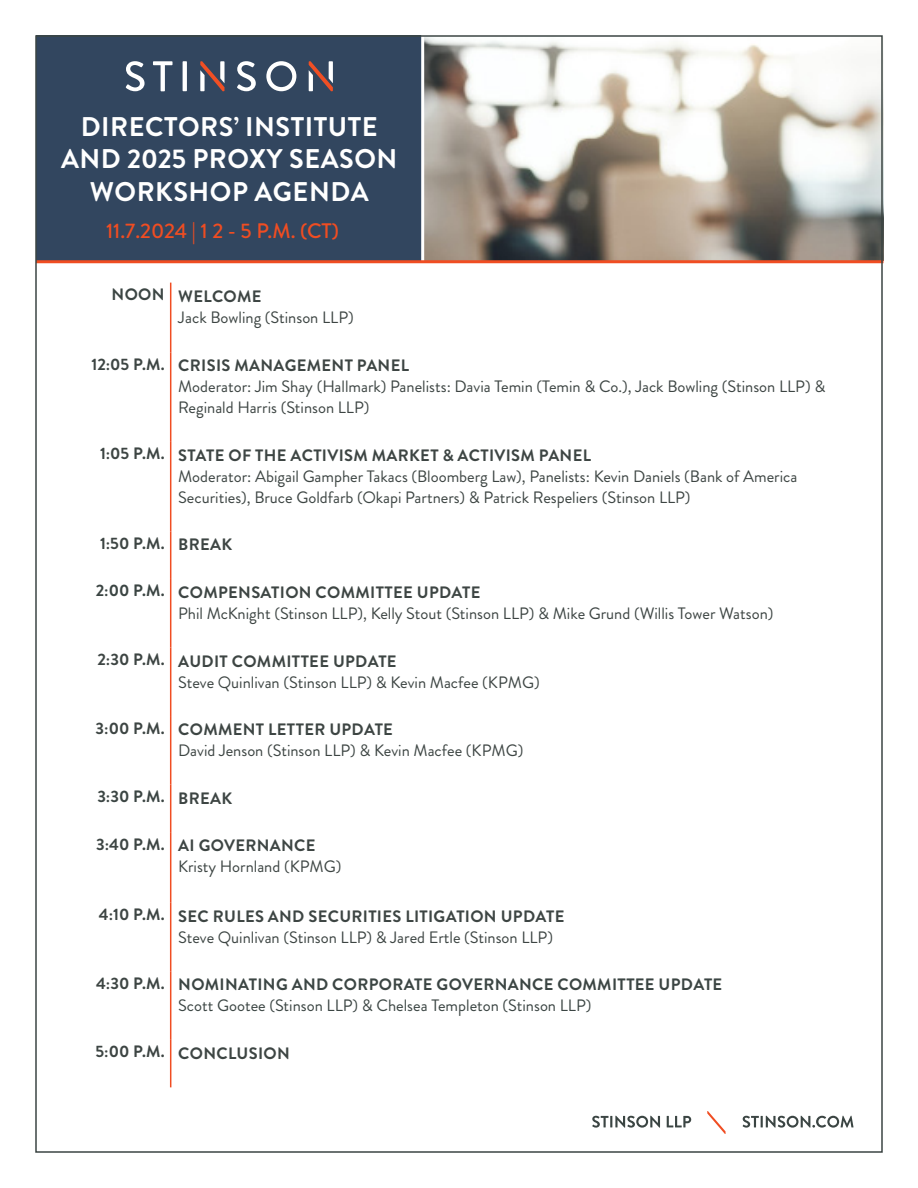
<style>
.page{position:relative;width:918px;height:1188px;background:#fff}
.page>*{position:absolute;margin:0;border:0;box-sizing:border-box;transform-origin:0 0}
.t1{font:700 27px/32.4px "Brandon Grotesque";letter-spacing:.02em;color:#fff;text-align:center}
.t2{font:500 21px "Brandon Grotesque";color:#f04d22}
.t3{font:16.5px/21px "Brandon Grotesque";color:#3d4543}
.t4{font:700 16.5px "Brandon Grotesque";letter-spacing:.02em;color:#3d4543}
.t5{font:700 16.5px "Brandon Grotesque";letter-spacing:.02em;color:#3b4543}
.t6{font:16.5px "Brandon Grotesque";color:#3b4543}
.s1{font-weight:700}
</style>
<div class="page">
<div style="left:36px;top:35px;width:387px;height:227px;background:#32465f"></div>
<img style="left:424px;top:38px;width:460px;height:222px">
<svg style="left:200px;top:61px;width:25px;height:30px"></svg>
<svg style="left:126px;top:61px;width:19px;height:30px"></svg>
<svg style="left:153px;top:61px;width:20px;height:30px"></svg>
<svg style="left:183px;top:61px;width:4px;height:30px"></svg>
<svg style="left:237px;top:61px;width:19px;height:30px"></svg>
<svg style="left:266px;top:61px;width:30px;height:30px"></svg>
<svg style="left:309px;top:61px;width:24px;height:30px"></svg>
<hr style="left:421px;top:34px;width:3px;height:229px;background:#fff">
<hr style="left:36px;top:260px;width:848px;height:3px;background:#f04d22">
<svg style="left:743px;top:1116px;width:111px;height:12px"></svg>
<svg style="left:592px;top:1116px;width:99px;height:12px"></svg>
<svg style="left:707px;top:1111px;width:19px;height:23px"></svg>
<hr style="left:170px;top:283px;width:1px;height:69px;background:#f04d22">
<hr style="left:170px;top:352px;width:1px;height:90px;background:#f04d22">
<hr style="left:170px;top:442px;width:1px;height:89px;background:#f04d22">
<hr style="left:170px;top:531px;width:1px;height:48px;background:#f04d22">
<hr style="left:170px;top:579px;width:1px;height:68px;background:#f04d22">
<hr style="left:170px;top:647px;width:1px;height:69px;background:#f04d22">
<hr style="left:170px;top:716px;width:1px;height:69px;background:#f04d22">
<hr style="left:170px;top:785px;width:1px;height:47px;background:#f04d22">
<hr style="left:170px;top:832px;width:1px;height:71px;background:#f04d22">
<hr style="left:170px;top:903px;width:1px;height:68px;background:#f04d22">
<hr style="left:170px;top:971px;width:1px;height:69px;background:#f04d22">
<hr style="left:170px;top:1040px;width:1px;height:47px;background:#f04d22">
<h1 class="t1" style="left:61px;top:111px;width:338px">DIRECTORS’ INSTITUTE<br>AND 2025 PROXY SEASON<br>WORKSHOP AGENDA</h1>
<p class="t2" style="left:106px;top:216px;width:234px">11.7.2024 | 1 2 - 5 P.M. (CT)</p>
<p class="t5" style="left:112px;top:283px;width:54px">NOON</p>
<p class="t3" style="left:178px;top:286px;width:177px"><span class="s1">WELCOME<br></span>Jack Bowling (Stinson LLP)</p>
<p class="t4" style="left:91px;top:353px;width:75px">12:05 P.M.</p>
<p class="t4" style="left:178px;top:354px;width:232px">CRISIS MANAGEMENT PANEL</p>
<p class="t3" style="left:178px;top:376px;width:649px">Moderator: Jim Shay (Hallmark) Panelists: Davia Temin (Temin &amp; Co.), Jack Bowling (Stinson LLP) &amp;<br>Reginald Harris (Stinson LLP)</p>
<p class="t4" style="left:100px;top:442px;width:66px">1:05 P.M.</p>
<p class="t4" style="left:178px;top:444px;width:414px">STATE OF THE ACTIVISM MARKET &amp; ACTIVISM PANEL</p>
<p class="t3" style="left:178px;top:466px;width:621px">Moderator: Abigail Gampher Takacs (Bloomberg Law), Panelists: Kevin Daniels (Bank of America<br>Securities), Bruce Goldfarb (Okapi Partners) &amp; Patrick Respeliers (Stinson LLP)</p>
<p class="t4" style="left:100px;top:532px;width:66px">1:50 P.M.</p>
<p class="t4" style="left:178px;top:533px;width:55px">BREAK</p>
<p class="t5" style="left:96px;top:579px;width:70px">2:00 P.M.</p>
<p class="t4" style="left:178px;top:581px;width:304px">COMPENSATION COMMITTEE UPDATE</p>
<p class="t3" style="left:178px;top:603px;width:597px">Phil McKnight (Stinson LLP), Kelly Stout (Stinson LLP) &amp; Mike Grund (Willis Tower Watson)</p>
<p class="t4" style="left:97px;top:648px;width:69px">2:30 P.M.</p>
<p class="t4" style="left:178px;top:649px;width:220px">AUDIT COMMITTEE UPDATE</p>
<p class="t3" style="left:178px;top:672px;width:363px">Steve Quinlivan (Stinson LLP) &amp; Kevin Macfee (KPMG)</p>
<p class="t4" style="left:96px;top:716px;width:71px">3:00 P.M.</p>
<p class="t4" style="left:178px;top:718px;width:216px">COMMENT LETTER UPDATE</p>
<p class="t3" style="left:178px;top:740px;width:347px">David Jenson (Stinson LLP) &amp; Kevin Macfee (KPMG)</p>
<p class="t5" style="left:97px;top:785px;width:69px">3:30 P.M.</p>
<p class="t4" style="left:178px;top:786px;width:55px">BREAK</p>
<p class="t4" style="left:96px;top:832px;width:70px">3:40 P.M.</p>
<p class="t4" style="left:178px;top:834px;width:139px">AI GOVERNANCE</p>
<p class="t3" style="left:178px;top:856px;width:165px">Kristy Hornland (KPMG)</p>
<p class="t4" style="left:99px;top:903px;width:67px">4:10 P.M.</p>
<p class="t4" style="left:178px;top:905px;width:388px">SEC RULES AND SECURITIES LITIGATION UPDATE</p>
<p class="t3" style="left:178px;top:927px;width:376px">Steve Quinlivan (Stinson LLP) &amp; Jared Ertle (Stinson LLP)</p>
<p class="t4" style="left:96px;top:972px;width:70px">4:30 P.M.</p>
<p class="t5" style="left:178px;top:973px;width:546px">NOMINATING AND CORPORATE GOVERNANCE COMMITTEE UPDATE</p>
<p class="t6" style="left:178px;top:994px;width:415px">Scott Gootee (Stinson LLP) &amp; Chelsea Templeton (Stinson LLP)</p>
<p class="t4" style="left:96px;top:1040px;width:71px">5:00 P.M.</p>
<p class="t4" style="left:178px;top:1042px;width:113px">CONCLUSION</p>
</div>
